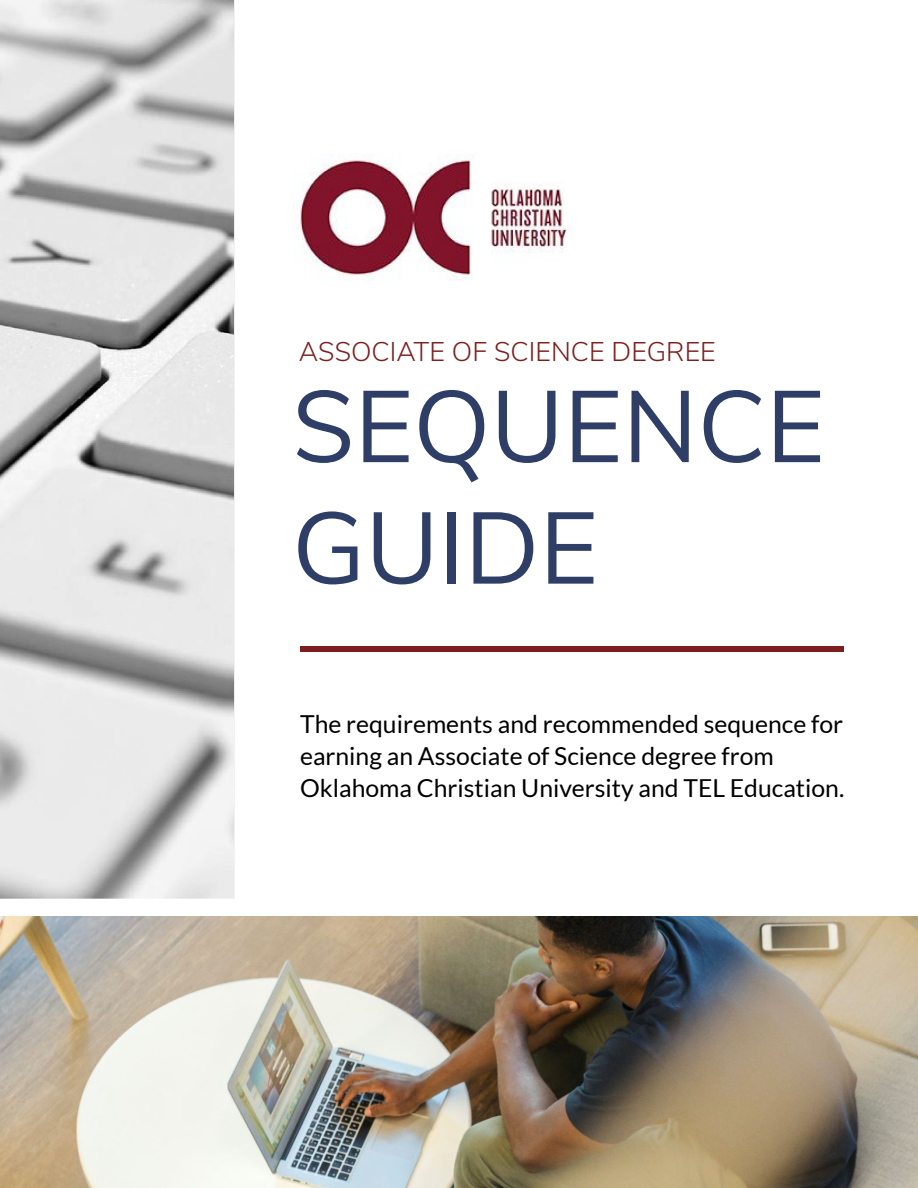
<style>
.page{position:relative;width:918px;height:1188px;background:#fff}
.page>*{position:absolute;margin:0;border:0;box-sizing:border-box;transform-origin:0 0}
.t1{font:101.25px/121.5px "Nunito Sans";color:#2e3e66}
.t2{font:300 27px "Nunito Sans";color:#7d1f1e}
.t3{font:24.75px/32.1px "Lato";color:#000}
</style>
<div class="page">
<img style="left:0;top:917px;width:918px;height:271px">
<img style="left:0;top:0;width:369px;height:899px">
<div style="left:300px;top:646px;width:208px;height:6px;background:#7d1f1e"></div>
<div style="left:508px;top:646px;width:209px;height:6px;background:#7d1f1e"></div>
<div style="left:717px;top:646px;width:126px;height:6px;background:#7d1f1e"></div>
<img style="left:293px;top:154px;width:276px;height:126px">
<p class="t2" style="left:299px;top:336px;width:418px">ASSOCIATE OF SCIENCE DEGREE</p>
<h1 class="t1" style="left:292px;top:368px;width:534px">SEQUENCE<br>GUIDE</h1>
<p class="t3" style="left:300px;top:707px;width:546px">The requirements and recommended sequence for earning an Associate of Science degree from<br>Oklahoma Christian University and TEL Education.</p>
</div>
